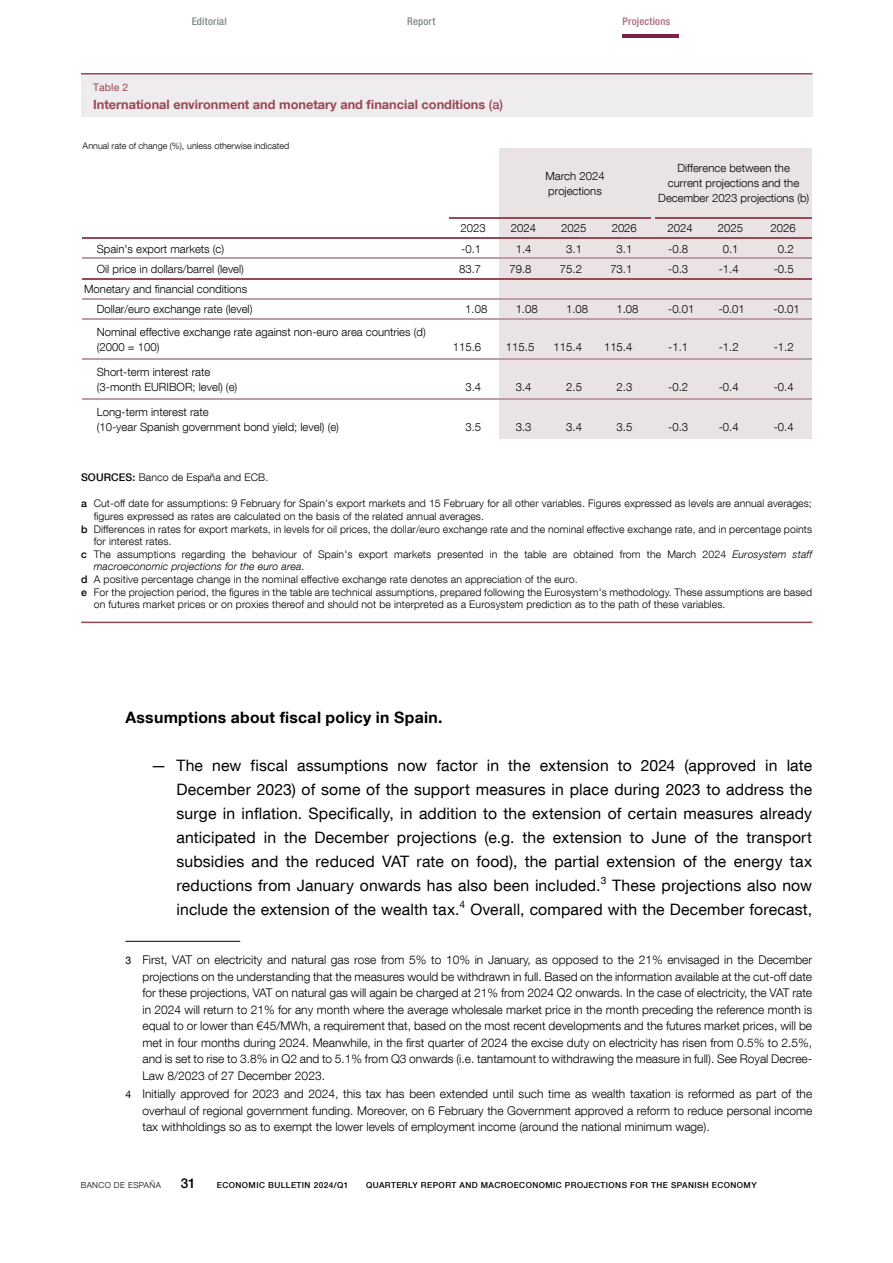
<style>
.page{position:relative;width:893px;height:1263px;background:#fff}
.page>*{position:absolute;margin:0;border:0;box-sizing:border-box;transform-origin:0 0}
.Apartados{font:15.75px/24px "Bd E Neue Helvetica";letter-spacing:.01em;color:#000;text-align:justify}
.Texto_artículo{font:700 15.75px "Bd E Neue Helvetica";letter-spacing:.02em;color:#000}
.t1{font:500 13.5px "Bd E Neue Helvetica";color:#000}
.t2{font:700 12.75px "Bd E Neue Helvetica";color:#984856}
.Citas_1_texto{font:300 12px/16.5px "Bd E Neue Helvetica";color:#000;text-align:justify}
.t3{font:300 11.4px/15px "Bd E Neue Helvetica";color:#000}
.t4{font:300 10.5px "Bd E Neue Helvetica";letter-spacing:.01em;color:#000}
.t5{font:italic 300 10.5px "Bd E Neue Helvetica";letter-spacing:.01em;color:#000}
.t6{font:500 condensed 10.5px "Bd E Neue Helvetica";letter-spacing:.025em;color:#7a8785}
.t7{font:500 condensed 10.5px "Bd E Neue Helvetica";letter-spacing:.025em;color:#a6627e}
.t8{font:10.5px "Bd E Neue Helvetica";letter-spacing:.01em;color:#984856}
.t9{font:300 9px "Bd E Neue Helvetica";color:#000}
.t10{font:500 8.25px "Bd E Neue Helvetica";letter-spacing:.05em;color:#000}
.t11{font:300 8.25px "Bd E Neue Helvetica";letter-spacing:.05em;color:#000}
.s1{font-weight:500}
.s2{font-style:italic}
.s3{font-style:normal}
.s4{font-weight:400;font-size:10.5px}
</style>
<div class="page">
<hr style="left:623px;top:34px;width:56px;height:4px;background:#801f47">
<hr style="left:125px;top:941px;width:115px;height:1px;background:#000">
<div style="left:81px;top:74px;width:731px;height:42px;background:#efeced"></div>
<hr style="left:81px;top:73px;width:731px;height:2px;background:#984856">
<hr style="left:81px;top:622px;width:731px;height:1px;background:#984856">
<div style="left:499px;top:149px;width:313px;height:290px;background:#e9e3e4"></div>
<hr style="left:449px;top:217px;width:201px;height:2px;background:#984856">
<hr style="left:656px;top:217px;width:156px;height:2px;background:#984856">
<hr style="left:82px;top:237px;width:730px;height:2px;background:#984856">
<hr style="left:82px;top:258px;width:730px;height:1px;background:#be9ea3">
<hr style="left:82px;top:278px;width:730px;height:1px;background:#984856">
<hr style="left:82px;top:298px;width:730px;height:1px;background:#be9ea3">
<hr style="left:82px;top:318px;width:730px;height:2px;background:#be9ea3">
<hr style="left:82px;top:358px;width:730px;height:2px;background:#be9ea3">
<hr style="left:82px;top:398px;width:730px;height:1px;background:#be9ea3">
<p class="t8" style="left:93px;top:81px;width:37px">Table 2</p>
<p class="t6" style="left:192px;top:15px;width:37px">Editorial</p>
<p class="t6" style="left:407px;top:15px;width:30px">Report</p>
<p class="t7" style="left:623px;top:15px;width:49px">Projections</p>
<p class="t2" style="left:93px;top:96px;width:411px">International environment and monetary and financial conditions <span class="s1">(a)</span></p>
<p class="t9" style="left:83px;top:141px;width:208px">Annual rate of change (%), unless otherwise indicated</p>
<p class="t3" style="left:545px;top:168px;width:61px">March 2024 projections</p>
<p class="t3" style="left:658px;top:160px;width:153px;text-align:center">Difference between the<br>current projections and the<br>December 2023 projections (b)</p>
<p class="t3" style="left:460px;top:221px;width:27px">2023</p>
<p class="t3" style="left:511px;top:221px;width:27px">2024</p>
<p class="t3" style="left:561px;top:221px;width:27px">2025</p>
<p class="t3" style="left:612px;top:221px;width:27px">2026</p>
<p class="t3" style="left:667px;top:221px;width:27px">2024</p>
<p class="t3" style="left:718px;top:221px;width:27px">2025</p>
<p class="t3" style="left:771px;top:221px;width:27px">2026</p>
<p class="t3" style="left:97px;top:241px;width:129px">Spain's export markets (c)</p>
<p class="t3" style="left:461px;top:241px;width:21px">-0.1</p>
<p class="t3" style="left:516px;top:241px;width:17px">1.4</p>
<p class="t3" style="left:566px;top:241px;width:17px">3.1</p>
<p class="t3" style="left:617px;top:241px;width:17px">3.1</p>
<p class="t3" style="left:668px;top:241px;width:21px">-0.8</p>
<p class="t3" style="left:723px;top:241px;width:17px">0.1</p>
<p class="t3" style="left:778px;top:241px;width:17px">0.2</p>
<p class="t3" style="left:97px;top:261px;width:149px">Oil price in dollars/barrel (level)</p>
<p class="t3" style="left:459px;top:261px;width:24px">83.7</p>
<p class="t3" style="left:510px;top:261px;width:24px">79.8</p>
<p class="t3" style="left:560px;top:261px;width:24px">75.2</p>
<p class="t3" style="left:610px;top:261px;width:24px">73.1</p>
<p class="t3" style="left:668px;top:261px;width:21px">-0.3</p>
<p class="t3" style="left:719px;top:261px;width:21px">-1.4</p>
<p class="t3" style="left:774px;top:261px;width:21px">-0.5</p>
<p class="t3" style="left:97px;top:279px;width:157px;line-height:20.1px;text-indent:-13px">Monetary and financial conditions<br>Dollar/euro exchange rate (level)</p>
<p class="t3" style="left:465px;top:301px;width:24px">1.08</p>
<p class="t3" style="left:516px;top:301px;width:24px">1.08</p>
<p class="t3" style="left:566px;top:301px;width:24px">1.08</p>
<p class="t3" style="left:616px;top:301px;width:24px">1.08</p>
<p class="t3" style="left:668px;top:301px;width:28px">-0.01</p>
<p class="t3" style="left:718px;top:301px;width:28px">-0.01</p>
<p class="t3" style="left:774px;top:301px;width:28px">-0.01</p>
<p class="t3" style="left:97px;top:324px;width:330px">Nominal effective exchange rate against non-euro area countries (d) (2000 = 100)</p>
<p class="t3" style="left:97px;top:364px;width:142px">Short-term interest rate (3-month EURIBOR; level) (e)</p>
<p class="t3" style="left:97px;top:404px;width:244px">Long-term interest rate<br>(10-year Spanish government bond yield; level) (e)</p>
<p class="t3" style="left:453px;top:339px;width:30px">115.6</p>
<p class="t3" style="left:506px;top:339px;width:30px">115.5</p>
<p class="t3" style="left:554px;top:339px;width:30px">115.4</p>
<p class="t3" style="left:604px;top:339px;width:30px">115.4</p>
<p class="t3" style="left:668px;top:339px;width:21px">-1.1</p>
<p class="t3" style="left:719px;top:339px;width:21px">-1.2</p>
<p class="t3" style="left:774px;top:339px;width:21px">-1.2</p>
<p class="t3" style="left:465px;top:379px;width:17px">3.4</p>
<p class="t3" style="left:516px;top:379px;width:17px">3.4</p>
<p class="t3" style="left:566px;top:379px;width:17px">2.5</p>
<p class="t3" style="left:617px;top:379px;width:17px">2.3</p>
<p class="t3" style="left:668px;top:379px;width:21px">-0.2</p>
<p class="t3" style="left:719px;top:379px;width:21px">-0.4</p>
<p class="t3" style="left:774px;top:379px;width:21px">-0.4</p>
<p class="t3" style="left:465px;top:419px;width:17px">3.5</p>
<p class="t3" style="left:516px;top:419px;width:17px">3.3</p>
<p class="t3" style="left:566px;top:419px;width:17px">3.4</p>
<p class="t3" style="left:617px;top:419px;width:17px">3.5</p>
<p class="t3" style="left:668px;top:419px;width:21px">-0.3</p>
<p class="t3" style="left:719px;top:419px;width:21px">-0.4</p>
<p class="t3" style="left:774px;top:419px;width:21px">-0.4</p>
<p class="t4" style="left:81px;top:471px;width:189px"><span class="s1">SOURCES:</span> Banco de España and ECB.</p>
<p class="t4" style="left:81px;top:497px;width:732px"><span class="s1">a</span> Cut-off date for assumptions: 9 February for Spain's export markets and 15 February for all other variables. Figures expressed as levels are annual averages;</p>
<p class="t4" style="left:94px;top:510px;width:392px">figures expressed as rates are calculated on the basis of the related annual averages.</p>
<p class="t4" style="left:81px;top:522px;width:733px"><span class="s1">b</span> Differences in rates for export markets, in levels for oil prices, the dollar/euro exchange rate and the nominal effective exchange rate, and in percentage points</p>
<p class="t4" style="left:94px;top:535px;width:79px">for interest rates.</p>
<p class="t4" style="left:81px;top:548px;width:732px"><span class="s1">c</span> The assumptions regarding the behaviour of Spain's export markets presented in the table are obtained from the March 2024 <span class="s2">Eurosystem staff</span></p>
<p class="t5" style="left:94px;top:560px;width:212px">macroeconomic projections for the euro area<span class="s3">.</span></p>
<p class="t4" style="left:81px;top:573px;width:498px"><span class="s1">d</span> A positive percentage change in the nominal effective exchange rate denotes an appreciation of the euro.</p>
<p class="t4" style="left:81px;top:585px;width:733px"><span class="s1">e</span> For the projection period, the figures in the table are technical assumptions, prepared following the Eurosystem's methodology. These assumptions are based</p>
<p class="t4" style="left:94px;top:598px;width:633px">on futures market prices or on proxies thereof and should not be interpreted as a Eurosystem prediction as to the path of these variables.</p>
<p class="Texto_artículo" style="left:125px;top:707px;width:318px">Assumptions about fiscal policy in Spain.</p>
<p class="Apartados" style="left:176px;top:753px;width:637px;text-indent:-26px">— The new fiscal assumptions now factor in the extension to 2024 (approved in late December 2023) of some of the support measures in place during 2023 to address the surge in inflation. Specifically, in addition to the extension of certain measures already anticipated in the December projections (e.g. the extension to June of the transport subsidies and the reduced VAT rate on food), the partial extension of the energy tax reductions from January onwards has also been included.<sup>3</sup> These projections also now include the extension of the wealth tax.<sup>4</sup> Overall, compared with the December forecast,</p>
<p class="Citas_1_texto" style="left:142px;top:951px;width:671px;text-indent:-17px"><span class="s4">3</span> First, VAT on electricity and natural gas rose from 5% to 10% in January, as opposed to the 21% envisaged in the December projections on the understanding that the measures would be withdrawn in full. Based on the information available at the cut-off date for these projections, VAT on natural gas will again be charged at 21% from 2024 Q2 onwards. In the case of electricity, the VAT rate in 2024 will return to 21% for any month where the average wholesale market price in the month preceding the reference month is equal to or lower than €45/MWh, a requirement that, based on the most recent developments and the futures market prices, will be met in four months during 2024. Meanwhile, in the first quarter of 2024 the excise duty on electricity has risen from 0.5% to 2.5%, and is set to rise to 3.8% in Q2 and to 5.1% from Q3 onwards (i.e. tantamount to withdrawing the measure in full). See Royal Decree-Law 8/2023 of 27 December 2023.</p>
<p class="Citas_1_texto" style="left:142px;top:1085px;width:671px;text-indent:-17px"><span class="s4">4</span> Initially approved for 2023 and 2024, this tax has been extended until such time as wealth taxation is reformed as part of the overhaul of regional government funding. Moreover, on 6 February the Government approved a reform to reduce personal income tax withholdings so as to exempt the lower levels of employment income (around the national minimum wage).</p>
<p class="t11" style="left:81px;top:1180px;width:82px">BANCO DE ESPAÑA</p>
<p class="t1" style="left:181px;top:1175px;width:16px">31</p>
<p class="t10" style="left:217px;top:1180px;width:133px">ECONOMIC BULLETIN 2024/Q1</p>
<p class="t10" style="left:366px;top:1180px;width:392px">QUARTERLY REPORT AND MACROECONOMIC PROJECTIONS FOR THE SPANISH ECONOMY</p>
</div>
